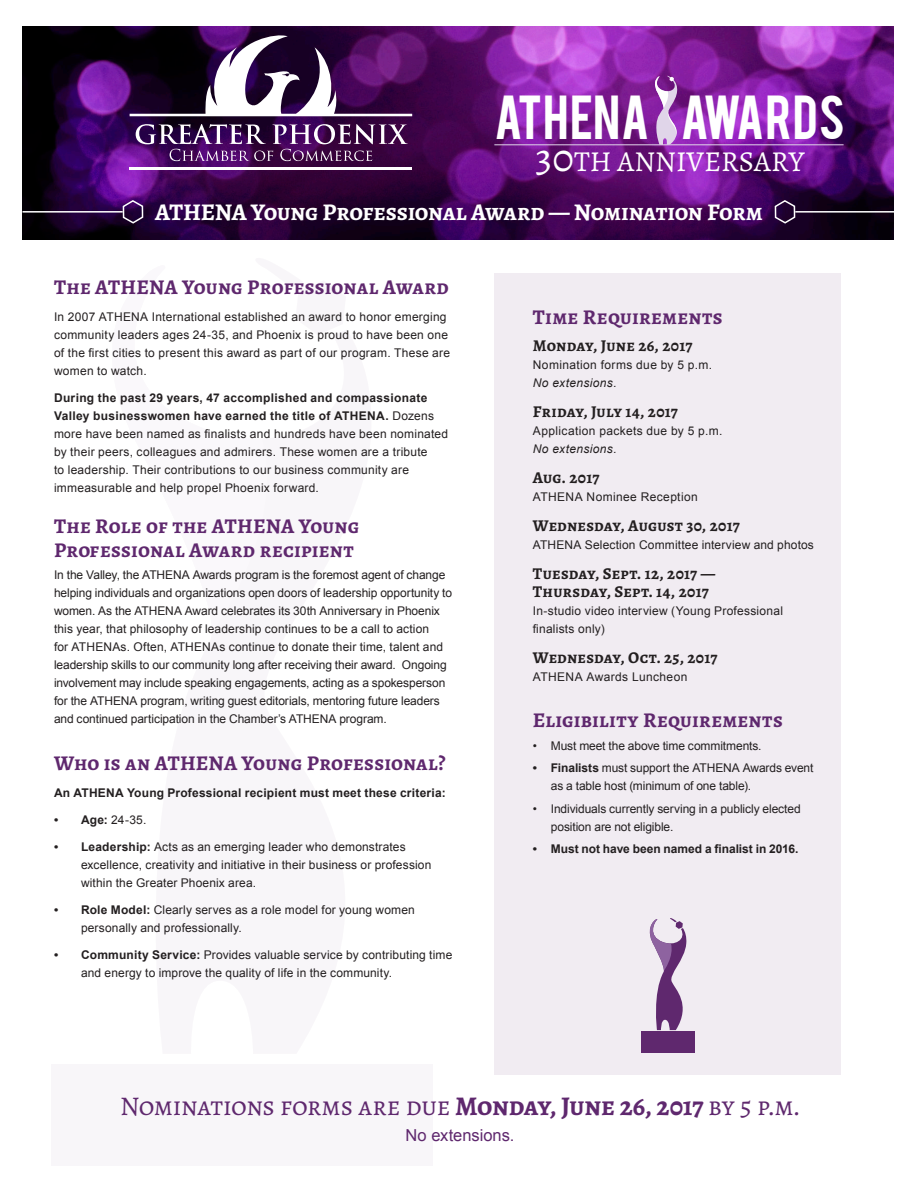
<style>
.page{position:relative;width:918px;height:1188px;background:#fff}
.page>*{position:absolute;margin:0;border:0;box-sizing:border-box;transform-origin:0 0}
.t1{font:48.75px "Bebas";letter-spacing:.015em;color:#fff}
.t2{font:28.95px "Alegreya";color:#fff}
.t3{font:27px "Alegreya SC";letter-spacing:-.015em;color:#5f286e}
.t4{font:700 24px "Alegreya SC";letter-spacing:-.015em;color:#fff}
.t5{font:700 21px/24px "Alegreya SC";letter-spacing:.01em;color:#5f286e}
.t6{font:700 16.5px/18px "Alegreya SC";letter-spacing:.015em;color:#231f20}
.t7{font:16.5px "Arial";color:#5f286e}
.t8{font:12px/18px "Arial";letter-spacing:.01em;color:#231f20}
.t9{font:12px/18px "Arial";letter-spacing:-.01em;color:#231f20}
.t10{font:12px/18px "Arial";letter-spacing:.03em;color:#231f20}
.t11{font:700 12px "Arial";letter-spacing:.015em;color:#231f20}
.t12{font:700 12px "Arial";letter-spacing:-.005em;color:#231f20}
.t13{font:12px "Arial";letter-spacing:.035em;color:#231f20}
.s1{font-size:40.5px}
.s2{font-weight:700}
.s3{font-style:italic}
</style>
<div class="page">
<img style="left:22px;top:26px;width:872px;height:213px">
<svg style="left:130px;top:35px;width:282px;height:81px"></svg>
<hr style="left:130px;top:167px;width:282px;height:3px;background:#fff">
<svg style="left:136px;top:124px;width:272px;height:37px;background:#61366f"></svg>
<svg style="left:652px;top:75px;width:30px;height:69px;background:#ab6cbd"></svg>
<hr style="left:494px;top:144px;width:350px;height:1px;background:#e0d5e9">
<div style="left:51px;top:1064px;width:382px;height:102px;background:#f8f6f9"></div>
<hr style="left:22px;top:211px;width:101px;height:2px;background:#fff">
<svg style="left:122px;top:199px;width:22px;height:26px"></svg>
<hr style="left:795px;top:211px;width:100px;height:2px;background:#fff">
<svg style="left:774px;top:199px;width:22px;height:25px"></svg>
<div style="left:494px;top:273px;width:347px;height:802px;background:#f1ecf2"></div>
<div style="left:641px;top:1032px;width:54px;height:21px;background:#5f286e"></div>
<svg style="left:649px;top:918px;width:38px;height:112px"></svg>
<h1 class="t1" style="left:494px;top:82px;width:352px">ATHENA AWARDS</h1>
<h2 class="t2" style="left:536px;top:144px;width:270px"><span class="s1">30</span>TH ANNIVERSARY</h2>
<h3 class="t4" style="left:155px;top:196px;width:609px">ATHENA Young Professional Award — Nomination Form</h3>
<p class="t5" style="left:54px;top:275px;width:396px">The ATHENA Young Professional Award</p>
<p class="t8" style="left:54px;top:308px;width:398px">In 2007 ATHENA International established an award to honor emerging community leaders ages 24-35, and Phoenix is proud to have been one of the first cities to present this award as part of our program. These are women to watch.</p>
<p class="t8" style="left:54px;top:389px;width:396px"><span class="s2">During the past 29 years, 47 accomplished and compassionate Valley businesswomen have earned the title of ATHENA.</span> Dozens more have been named as finalists and hundreds have been nominated by their peers, colleagues and admirers. These women are a tribute<br>to leadership. Their contributions to our business community are immeasurable and help propel Phoenix forward.</p>
<p class="t5" style="left:54px;top:514px;width:307px">The Role of the ATHENA Young<br>Professional Award recipient</p>
<p class="t8" style="left:54px;top:566px;width:400px">In the Valley, the ATHENA Awards program is the foremost agent of change helping individuals and organizations open doors of leadership opportunity to women. As the ATHENA Award celebrates its 30th Anniversary in Phoenix this year, that philosophy of leadership continues to be a call to action<br>for ATHENAs. Often, ATHENAs continue to donate their time, talent and leadership skills to our community long after receiving their award. Ongoing involvement may include speaking engagements, acting as a spokesperson for the ATHENA program, writing guest editorials, mentoring future leaders and continued participation in the Chamber’s ATHENA program.</p>
<p class="t5" style="left:54px;top:751px;width:393px">Who is an ATHENA Young Professional?</p>
<p class="t11" style="left:54px;top:785px;width:393px">An ATHENA Young Professional recipient must meet these criteria:</p>
<p class="t8" style="left:54px;top:811px;width:94px"><span class="s2">• Age:</span> 24-35.</p>
<p class="t8" style="left:81px;top:838px;width:352px;text-indent:-27px"><span class="s2">• Leadership:</span> Acts as an emerging leader who demonstrates excellence, creativity and initiative in their business or profession within the Greater Phoenix area.</p>
<p class="t8" style="left:81px;top:901px;width:335px;text-indent:-27px"><span class="s2">• Role Model:</span> Clearly serves as a role model for young women personally and professionally.</p>
<p class="t8" style="left:81px;top:946px;width:373px;text-indent:-27px"><span class="s2">• Community Service:</span> Provides valuable service by contributing time and energy to improve the quality of life in the community.</p>
<p class="t5" style="left:533px;top:305px;width:191px">Time Requirements</p>
<p class="t6" style="left:533px;top:336px;width:161px">Monday, June 26, 2017</p>
<p class="t10" style="left:533px;top:356px;width:181px">Nomination forms due by 5 p.m.<br><span class="s3">No extensions.</span></p>
<p class="t6" style="left:533px;top:402px;width:147px">Friday, July 14, 2017</p>
<p class="t10" style="left:533px;top:422px;width:191px">Application packets due by 5 p.m.<br><span class="s3">No extensions.</span></p>
<p class="t6" style="left:533px;top:468px;width:68px">Aug. 2017</p>
<p class="t13" style="left:533px;top:489px;width:167px">ATHENA Nominee Reception</p>
<p class="t6" style="left:533px;top:516px;width:208px">Wednesday, August 30, 2017</p>
<p class="t8" style="left:533px;top:536px;width:283px">ATHENA Selection Committee interview and photos</p>
<p class="t6" style="left:533px;top:564px;width:184px">Tuesday, Sept. 12, 2017 —<br>Thursday, Sept. 14, 2017</p>
<p class="t8" style="left:533px;top:602px;width:252px">In-studio video interview (Young Professional finalists only)</p>
<p class="t6" style="left:533px;top:648px;width:186px">Wednesday, Oct. 25, 2017</p>
<p class="t10" style="left:533px;top:668px;width:156px">ATHENA Awards Luncheon</p>
<p class="t5" style="left:533px;top:708px;width:252px">Eligibility Requirements</p>
<p class="t9" style="left:533px;top:737px;width:230px">• Must meet the above time commitments.</p>
<p class="t9" style="left:551px;top:759px;width:264px;text-indent:-18px"><span class="s2">• Finalists</span> must support the ATHENA Awards event as a table host (minimum of one table).</p>
<p class="t9" style="left:551px;top:800px;width:251px;text-indent:-18px">• Individuals currently serving in a publicly elected position are not eligible.</p>
<p class="t12" style="left:533px;top:841px;width:267px">• Must not have been named a finalist in 2016.</p>
<p class="t3" style="left:120px;top:1089px;width:682px">Nominations forms are due <span class="s2">Monday, June 26, 2017</span> by 5 p.m.</p>
<p class="t7" style="left:406px;top:1124px;width:110px">No extensions.</p>
</div>
